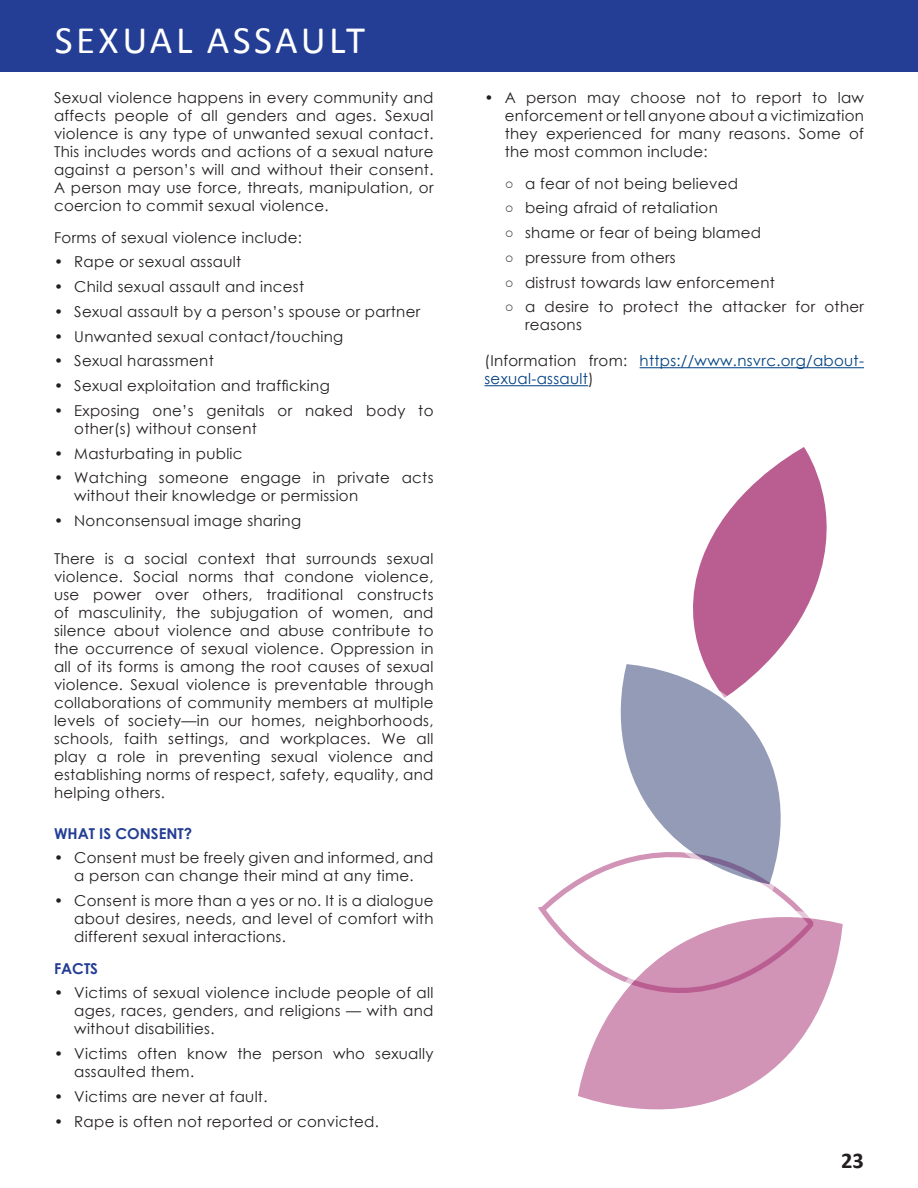
<style>
.page{position:relative;width:918px;height:1188px;background:#fff}
.page>*{position:absolute;margin:0;border:0;box-sizing:border-box;transform-origin:0 0}
.t1{font:39px "Calibri";letter-spacing:.09em;color:#fff}
.t2{font:700 22.5px "Calibri";color:#231f20}
.Body{font:15px/18px "Century Gothic";letter-spacing:.02em;color:#231f20;text-align:justify}
.Body-2{font:15px/18px "Century Gothic";letter-spacing:.02em;color:#014181}
.Body-3{font:700 15px "Century Gothic";color:#233e94}
.s1{color:#231f20}
</style>
<div class="page">
<svg style="left:578px;top:919px;width:265px;height:191px;fill:#d193b6"></svg>
<svg style="left:693px;top:447px;width:134px;height:212px;fill:#ba5d91"></svg>
<div style="left:0;top:0;width:918px;height:72px;background:#233e94"></div>
<hr style="left:640px;top:367px;width:224px;height:1px;background:#014181">
<hr style="left:484px;top:385px;width:104px;height:1px;background:#014181">
<svg style="left:538px;top:659px;width:281px;height:339px"></svg>
<p class="t1" style="left:55px;top:13px;width:312px">SEXUAL ASSAULT</p>
<p class="Body" style="left:54px;top:88px;width:381px">Sexual violence happens in every community and affects people of all genders and ages. Sexual violence is any type of unwanted sexual contact.<br>This includes words and actions of a sexual nature against a person’s will and without their consent.<br>A person may use force, threats, manipulation, or coercion to commit sexual violence.</p>
<p class="Body" style="left:54px;top:228px;width:250px">Forms of sexual violence include:</p>
<p class="Body" style="left:54px;top:253px;width:189px">• Rape or sexual assault</p>
<p class="Body" style="left:54px;top:277px;width:252px">• Child sexual assault and incest</p>
<p class="Body" style="left:54px;top:302px;width:368px">• Sexual assault by a person’s spouse or partner</p>
<p class="Body" style="left:54px;top:327px;width:291px">• Unwanted sexual contact/touching</p>
<p class="Body" style="left:54px;top:352px;width:161px">• Sexual harassment</p>
<p class="Body" style="left:54px;top:376px;width:277px">• Sexual exploitation and trafficking</p>
<p class="Body" style="left:74px;top:401px;width:361px;text-indent:-20px">• Exposing one’s genitals or naked body to other(s) without consent</p>
<p class="Body" style="left:54px;top:444px;width:190px">• Masturbating in public</p>
<p class="Body" style="left:74px;top:469px;width:361px;text-indent:-20px">• Watching someone engage in private acts without their knowledge or permission</p>
<p class="Body" style="left:54px;top:511px;width:249px">• Nonconsensual image sharing</p>
<p class="Body" style="left:54px;top:550px;width:381px">There is a social context that surrounds sexual violence. Social norms that condone violence, use power over others, traditional constructs of masculinity, the subjugation of women, and silence about violence and abuse contribute to the occurrence of sexual violence. Oppression in all of its forms is among the root causes of sexual violence. Sexual violence is preventable through collaborations of community members at multiple levels of society—in our homes, neighborhoods, schools, faith settings, and workplaces. We all play a role in preventing sexual violence and establishing norms of respect, safety, equality, and helping others.</p>
<p class="Body-3" style="left:54px;top:822px;width:140px">WHAT IS CONSENT?</p>
<p class="Body" style="left:54px;top:849px;width:381px;text-align:center">• Consent must be freely given and informed, and a person can change their mind at any time.</p>
<p class="Body" style="left:74px;top:891px;width:361px;text-indent:-20px">• Consent is more than a yes or no. It is a dialogue about desires, needs, and level of comfort with different sexual interactions.</p>
<p class="Body-3" style="left:54px;top:957px;width:46px">FACTS</p>
<p class="Body" style="left:74px;top:984px;width:361px;text-indent:-20px">• Victims of sexual violence include people of all ages, races, genders, and religions — with and without disabilities.</p>
<p class="Body" style="left:74px;top:1044px;width:361px;text-indent:-20px">• Victims often know the person who sexually assaulted them.</p>
<p class="Body" style="left:54px;top:1087px;width:215px">• Victims are never at fault.</p>
<p class="Body" style="left:54px;top:1112px;width:326px">• Rape is often not reported or convicted.</p>
<p class="Body" style="left:505px;top:88px;width:361px;text-indent:-20px">• A person may choose not to report to law enforcement or tell anyone about a victimization they experienced for many reasons. Some of the most common include:</p>
<p class="Body" style="left:505px;top:174px;width:235px">○ a fear of not being believed</p>
<p class="Body" style="left:505px;top:199px;width:215px">○ being afraid of retaliation</p>
<p class="Body" style="left:505px;top:223px;width:258px">○ shame or fear of being blamed</p>
<p class="Body" style="left:505px;top:248px;width:173px">○ pressure from others</p>
<p class="Body" style="left:505px;top:273px;width:272px">○ distrust towards law enforcement</p>
<p class="Body" style="left:525px;top:298px;width:341px;text-indent:-20px">○ a desire to protect the attacker for other reasons</p>
<p class="Body-2" style="left:484px;top:352px;width:381px"><span class="s1">(Information from:</span> https://www.nsvrc.org/about&shy;sexual-assault<span class="s1">)</span></p>
<h2 class="t2" style="left:841px;top:1144px;width:24px">23</h2>
</div>
